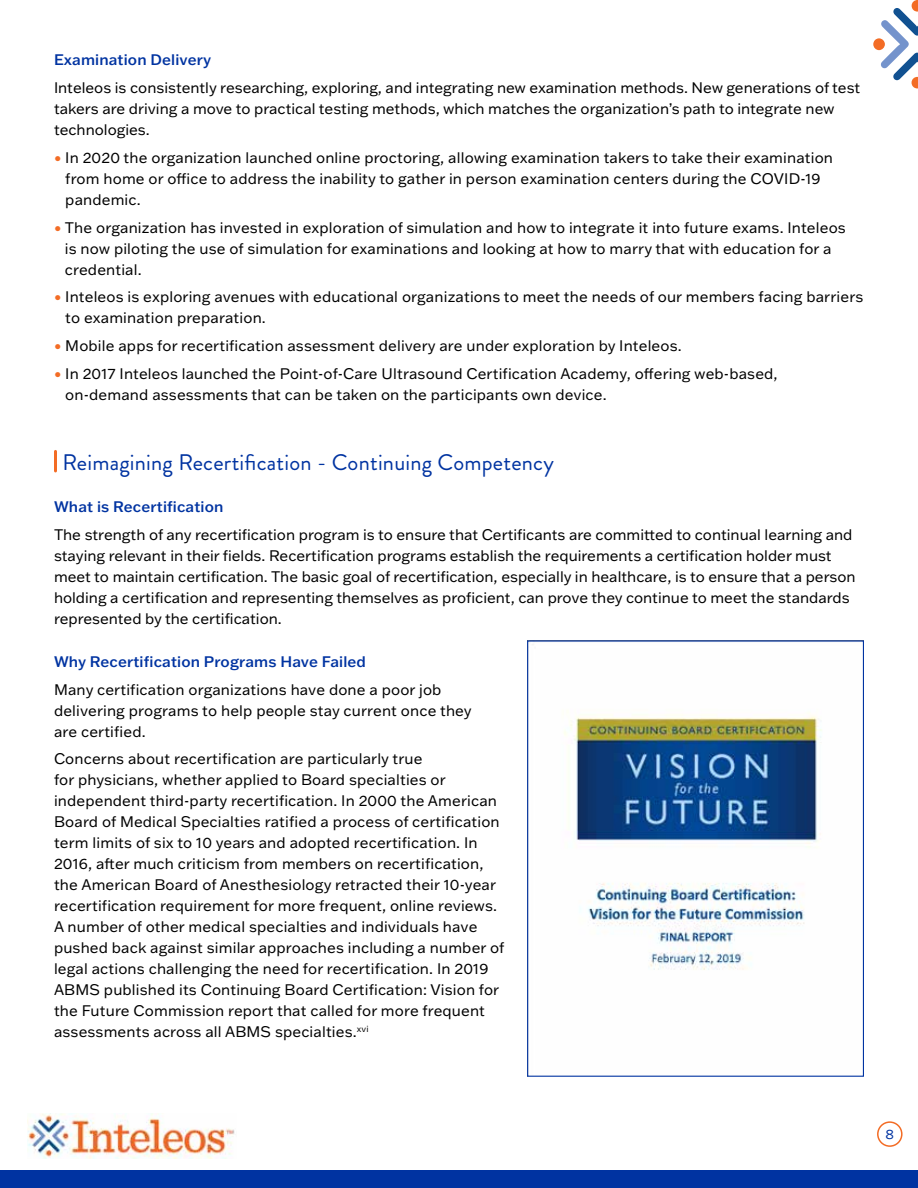
<style>
.page{position:relative;width:918px;height:1188px;background:#fff}
.page>*{position:absolute;margin:0;border:0;box-sizing:border-box;transform-origin:0 0}
.t1{font:22.5px "Brandon Grotesque";letter-spacing:.01em;color:#0033a1}
.t2{font:15px/21px "Franklin Gothic ATF";letter-spacing:.01em;color:#000}
.t3{font:500 15px "Franklin Gothic ATF";letter-spacing:.01em;color:#0033a1}
.t4{font:13.5px "Franklin Gothic ATF";color:#0033a1}
.s1{color:#f36c25}
</style>
<div class="page">
<div style="left:0;top:1170px;width:918px;height:18px;background:#0033a1"></div>
<svg style="left:873px;top:0;width:45px;height:88px"></svg>
<hr style="left:54px;top:451px;width:3px;height:20px;background:#f36c25">
<img style="left:529px;top:642px;width:293px;height:328px">
<div style="left:527px;top:640px;width:337px;height:437px;border:1px solid #0033a1"></div>
<img style="left:27px;top:1113px;width:208px;height:45px">
<div style="left:877px;top:1121px;width:26px;height:26px;border:2px solid #f36c25;border-radius:50%"></div>
<p class="t3" style="left:54px;top:50px;width:159px">Examination Delivery</p>
<p class="t2" style="left:54px;top:77px;width:808px">Inteleos is consistently researching, exploring, and integrating new examination methods. New generations of test takers are driving a move to practical testing methods, which matches the organization’s path to integrate new technologies.</p>
<p class="t2" style="left:65px;top:146px;width:769px;text-indent:-11px"><span class="s1">•</span> In 2020 the organization launched online proctoring, allowing examination takers to take their examination from home or office to address the inability to gather in person examination centers during the COVID-19 pandemic.</p>
<p class="t2" style="left:65px;top:216px;width:782px;text-indent:-11px"><span class="s1">•</span> The organization has invested in exploration of simulation and how to integrate it into future exams. Inteleos is now piloting the use of simulation for examinations and looking at how to marry that with education for a credential.</p>
<p class="t2" style="left:65px;top:286px;width:800px;text-indent:-11px"><span class="s1">•</span> Inteleos is exploring avenues with educational organizations to meet the needs of our members facing barriers to examination preparation.</p>
<p class="t2" style="left:54px;top:335px;width:629px"><span class="s1">•</span> Mobile apps for recertification assessment delivery are under exploration by Inteleos.</p>
<p class="t2" style="left:65px;top:362px;width:714px;text-indent:-11px"><span class="s1">•</span> In 2017 Inteleos launched the Point-of-Care Ultrasound Certification Academy, offering web-based, on-demand assessments that can be taken on the participants own device.</p>
<h1 class="t1" style="left:62px;top:446px;width:493px">Reimagining Recertification - Continuing Competency</h1>
<p class="t3" style="left:54px;top:497px;width:171px">What is Recertification</p>
<p class="t2" style="left:54px;top:524px;width:803px">The strength of any recertification program is to ensure that Certificants are committed to continual learning and staying relevant in their fields. Recertification programs establish the requirements a certification holder must meet to maintain certification. The basic goal of recertification, especially in healthcare, is to ensure that a person holding a certification and representing themselves as proficient, can prove they continue to meet the standards represented by the certification.</p>
<p class="t3" style="left:54px;top:651px;width:313px">Why Recertification Programs Have Failed</p>
<p class="t2" style="left:54px;top:678px;width:419px">Many certification organizations have done a poor job delivering programs to help people stay current once they are certified.</p>
<p class="t2" style="left:54px;top:748px;width:452px">Concerns about recertification are particularly true<br>for physicians, whether applied to Board specialties or independent third-party recertification. In 2000 the American Board of Medical Specialties ratified a process of certification term limits of six to 10 years and adopted recertification. In 2016, after much criticism from members on recertification, the American Board of Anesthesiology retracted their 10-year recertification requirement for more frequent, online reviews.<br>A number of other medical specialties and individuals have pushed back against similar approaches including a number of legal actions challenging the need for recertification. In 2019<br>ABMS published its Continuing Board Certification: Vision for the Future Commission report that called for more frequent assessments across all ABMS specialties.<sup>xvi</sup></p>
<p class="t4" style="left:886px;top:1125px;width:10px">8</p>
</div>
